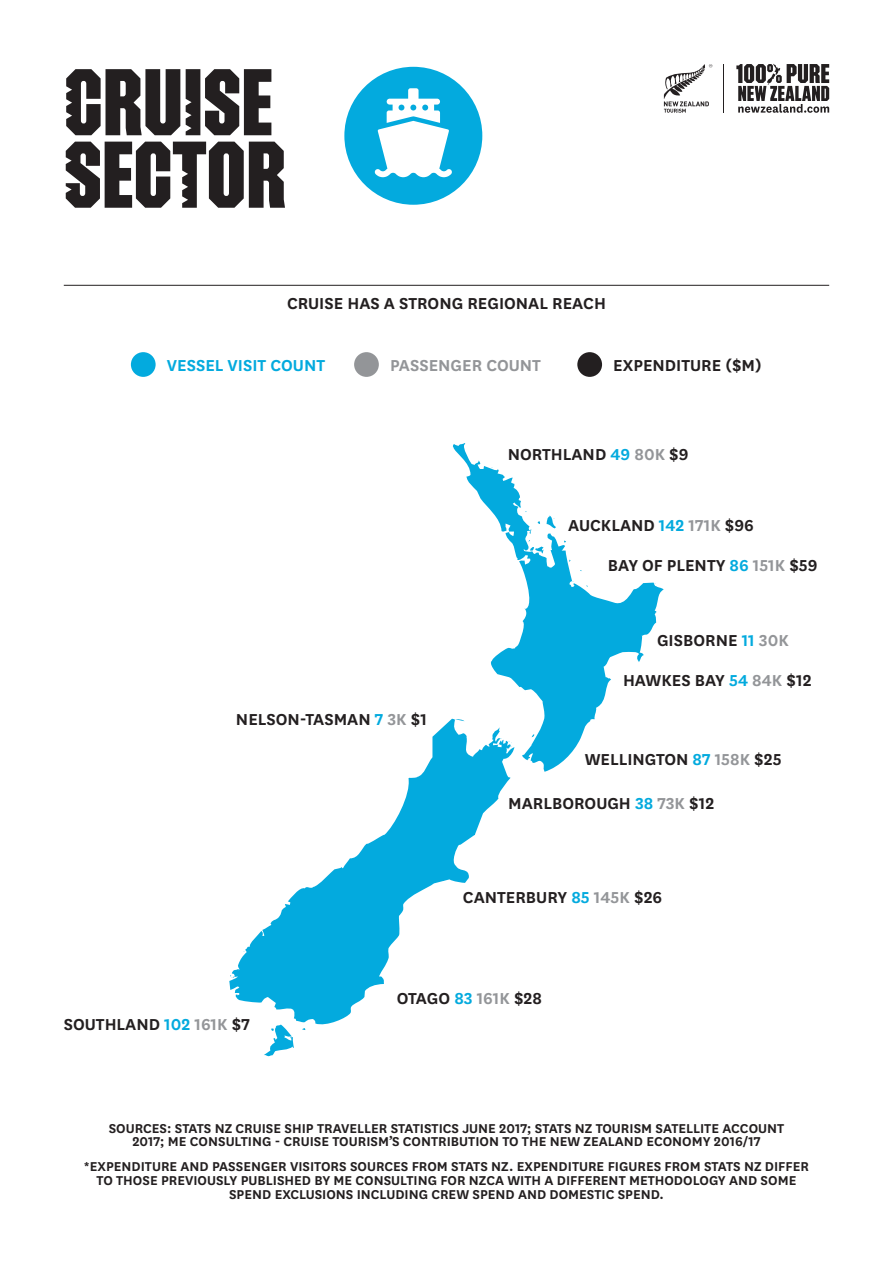
<style>
.page{position:relative;width:893px;height:1263px;background:#fff}
.page>*{position:absolute;margin:0;border:0;box-sizing:border-box;transform-origin:0 0}
.t1{font:89.4px/72.4px "Pakati";color:#231f20}
.t2{font:600 18.6px/39.8px "National";color:#231f20}
.t3{font:600 18.6px "National";color:#03aade}
.t4{font:600 18.6px "National";color:#939598}
.t5{font:600 15px/13.5px "National";color:#231f20;text-align:center}
.s1{color:#03aade}
.s2{color:#939598}
</style>
<div class="page">
<svg style="left:664px;top:64px;width:48px;height:49px"></svg>
<hr style="left:723px;top:64px;width:1px;height:49px;background:#231f20">
<svg style="left:736px;top:64px;width:93px;height:49px"></svg>
<div style="left:343px;top:65px;width:141px;height:141px;background:#03aade;border-radius:50%"></div>
<div style="left:341px;top:64px;width:144px;height:144px;border:3px solid #fff;border-radius:50%"></div>
<svg style="left:374px;top:88px;width:78px;height:89px"></svg>
<svg style="left:453px;top:443px;width:211px;height:329px"></svg>
<svg style="left:547px;top:515px;width:9px;height:14px"></svg>
<svg style="left:529px;top:525px;width:2px;height:9px"></svg>
<svg style="left:528px;top:540px;width:16px;height:14px"></svg>
<svg style="left:229px;top:719px;width:286px;height:306px"></svg>
<svg style="left:455px;top:719px;width:9px;height:2px"></svg>
<svg style="left:495px;top:746px;width:8px;height:9px"></svg>
<svg style="left:441px;top:874px;width:11px;height:7px"></svg>
<svg style="left:230px;top:967px;width:13px;height:10px"></svg>
<svg style="left:264px;top:1024px;width:31px;height:32px"></svg>
<hr style="left:64px;top:285px;width:765px;height:1px;background:#231f20">
<div style="left:131px;top:352px;width:25px;height:25px;background:#03aade;border-radius:50%"></div>
<div style="left:354px;top:352px;width:25px;height:25px;background:#939598;border-radius:50%"></div>
<div style="left:577px;top:352px;width:25px;height:25px;background:#231f20;border-radius:50%"></div>
<h1 class="t1" style="left:64px;top:73px;width:224px">CRUISE<br>SECTOR</h1>
<p class="t2" style="left:287px;top:283px;width:320px">CRUISE HAS A STRONG REGIONAL REACH</p>
<p class="t3" style="left:167px;top:353px;width:160px">VESSEL VISIT COUNT</p>
<p class="t4" style="left:390px;top:353px;width:152px">PASSENGER COUNT</p>
<p class="t2" style="left:613px;top:345px;width:150px">EXPENDITURE ($M)</p>
<p class="t2" style="left:508px;top:434px;width:182px">NORTHLAND <span class="s1">49</span> <span class="s2">80K</span> $9</p>
<p class="t2" style="left:608px;top:504px;width:211px;text-indent:-40px">AUCKLAND <span class="s1">142</span> <span class="s2">171K</span> $96<br>BAY OF PLENTY <span class="s1">86</span> <span class="s2">151K</span> $59</p>
<p class="t2" style="left:236px;top:698px;width:193px">NELSON-TASMAN <span class="s1">7</span> <span class="s2">3K</span> $1</p>
<p class="t2" style="left:623px;top:619px;width:190px;text-indent:34px">GISBORNE <span class="s1">11</span> <span class="s2">30K<br></span>HAWKES BAY <span class="s1">54</span> <span class="s2">84K</span> $12</p>
<p class="t2" style="left:585px;top:739px;width:198px">WELLINGTON <span class="s1">87</span> <span class="s2">158K</span> $25</p>
<p class="t2" style="left:508px;top:782px;width:208px">MARLBOROUGH <span class="s1">38</span> <span class="s2">73K</span> $12</p>
<p class="t2" style="left:463px;top:876px;width:201px">CANTERBURY <span class="s1">85</span> <span class="s2">145K</span> $26</p>
<p class="t2" style="left:64px;top:1003px;width:188px">SOUTHLAND <span class="s1">102</span> <span class="s2">161K</span> $7</p>
<p class="t2" style="left:397px;top:977px;width:147px">OTAGO <span class="s1">83</span> <span class="s2">161K</span> $28</p>
<p class="t5" style="left:109px;top:1120px;width:677px">SOURCES: STATS NZ CRUISE SHIP TRAVELLER STATISTICS JUNE 2017; STATS NZ TOURISM SATELLITE ACCOUNT<br>2017; ME CONSULTING - CRUISE TOURISM’S CONTRIBUTION TO THE NEW ZEALAND ECONOMY 2016/17</p>
<p class="t5" style="left:84px;top:1159px;width:727px">*EXPENDITURE AND PASSENGER VISITORS SOURCES FROM STATS NZ. EXPENDITURE FIGURES FROM STATS NZ DIFFER<br>TO THOSE PREVIOUSLY PUBLISHED BY ME CONSULTING FOR NZCA WITH A DIFFERENT METHODOLOGY AND SOME<br>SPEND EXCLUSIONS INCLUDING CREW SPEND AND DOMESTIC SPEND.</p>
</div>
